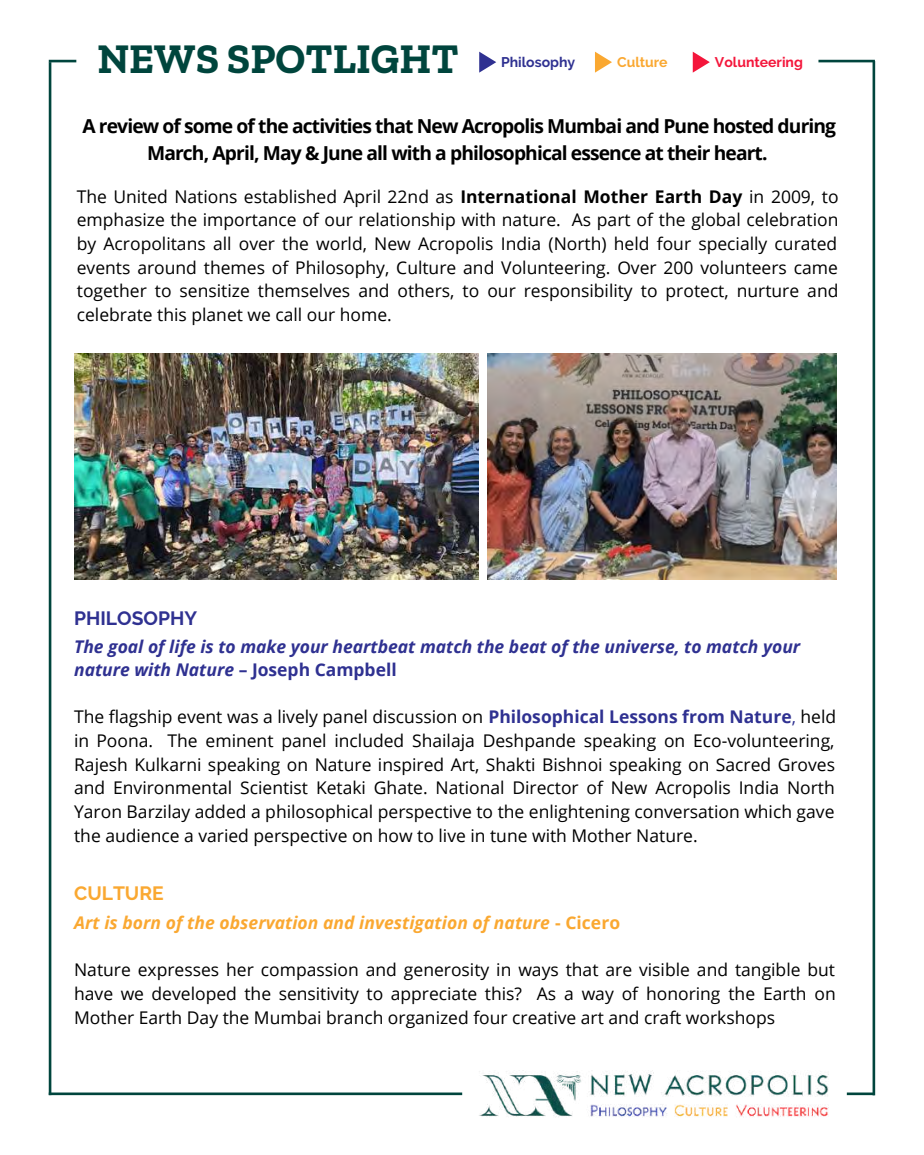
<style>
.page{position:relative;width:924px;height:1155px;background:#fff}
.page>*{position:absolute;margin:0;border:0;box-sizing:border-box;transform-origin:0 0}
.t1{font:700 42px "Zilla Slab";color:#00453d}
.t2{font:700 19.25px/26.2px "Open Sans";letter-spacing:-.045em;color:#000;text-align:center}
.t3{font:700 19.25px "Raleway";color:#2f3191}
.t4{font:700 19.25px "Raleway";color:#faa831}
.t5{font:17.5px/23.6px "Open Sans";color:#000;text-align:justify}
.t6{font:italic 700 17.5px/23.6px "Open Sans";color:#2f3191}
.t7{font:italic 700 17.5px "Open Sans";letter-spacing:.005em;color:#faa831}
.t8{font:700 14px "Raleway";color:#f4163b}
.t9{font:700 14px "Raleway";color:#2f3191}
.t10{font:700 14px "Raleway";color:#faa831}
.s1{font-weight:700}
.s2{font-style:normal}
.s3{font-weight:700;color:#2f3191}
.s4{color:#2f3191}
</style>
<div class="page">
<hr style="left:818px;top:60px;width:57px;height:2px;background:#00453d">
<hr style="left:49px;top:60px;width:27px;height:2px;background:#00453d">
<hr style="left:873px;top:61px;width:2px;height:1034px;background:#00453d">
<hr style="left:49px;top:62px;width:2px;height:1033px;background:#00453d">
<hr style="left:49px;top:1093px;width:413px;height:2px;background:#00453d">
<hr style="left:847px;top:1093px;width:27px;height:2px;background:#00453d">
<svg style="left:479px;top:52px;width:17px;height:21px"></svg>
<svg style="left:595px;top:52px;width:17px;height:21px"></svg>
<svg style="left:693px;top:52px;width:17px;height:21px"></svg>
<img style="left:479px;top:1070px;width:350px;height:47px">
<img style="left:74px;top:353px;width:404px;height:226px">
<img style="left:488px;top:353px;width:349px;height:226px">
<h1 class="t1" style="left:97px;top:33px;width:363px">NEWS SPOTLIGHT</h1>
<p class="t9" style="left:501px;top:54px;width:76px">Philosophy</p>
<p class="t10" style="left:617px;top:54px;width:52px">Culture</p>
<p class="t8" style="left:715px;top:54px;width:89px">Volunteering</p>
<p class="t2" style="left:82px;top:113px;width:755px">A review of some of the activities that New Acropolis Mumbai and Pune hosted during<br>March, April, May &amp; June all with a philosophical essence at their heart.</p>
<p class="t5" style="left:77px;top:184px;width:763px">The United Nations established April 22nd as <span class="s1">International Mother Earth Day</span> in 2009, to emphasize the importance of our relationship with nature. As part of the global celebration by Acropolitans all over the world, New Acropolis India (North) held four specially curated events around themes of Philosophy, Culture and Volunteering. Over 200 volunteers came together to sensitize themselves and others, to our responsibility to protect, nurture and celebrate this planet we call our home.</p>
<p class="t3" style="left:74px;top:607px;width:124px">PHILOSOPHY</p>
<p class="t6" style="left:74px;top:634px;width:728px">The goal of life is to make your heartbeat match the beat of the universe, to match your nature with Nature <span class="s2">– Joseph Campbell</span></p>
<p class="t5" style="left:74px;top:705px;width:764px">The flagship event was a lively panel discussion on <span class="s3">Philosophical Lessons from Nature</span><span class="s4">,</span> held in Poona. The eminent panel included Shailaja Deshpande speaking on Eco-volunteering, Rajesh Kulkarni speaking on Nature inspired Art, Shakti Bishnoi speaking on Sacred Groves and Environmental Scientist Ketaki Ghate. National Director of New Acropolis India North Yaron Barzilay added a philosophical perspective to the enlightening conversation which gave the audience a varied perspective on how to live in tune with Mother Nature.</p>
<p class="t4" style="left:74px;top:882px;width:91px">CULTURE</p>
<p class="t7" style="left:74px;top:911px;width:548px">Art is born of the observation and investigation of nature <span class="s2">- Cicero</span></p>
<p class="t5" style="left:74px;top:958px;width:763px">Nature expresses her compassion and generosity in ways that are visible and tangible but have we developed the sensitivity to appreciate this? As a way of honoring the Earth on Mother Earth Day the Mumbai branch organized four creative art and craft workshops</p>
</div>
